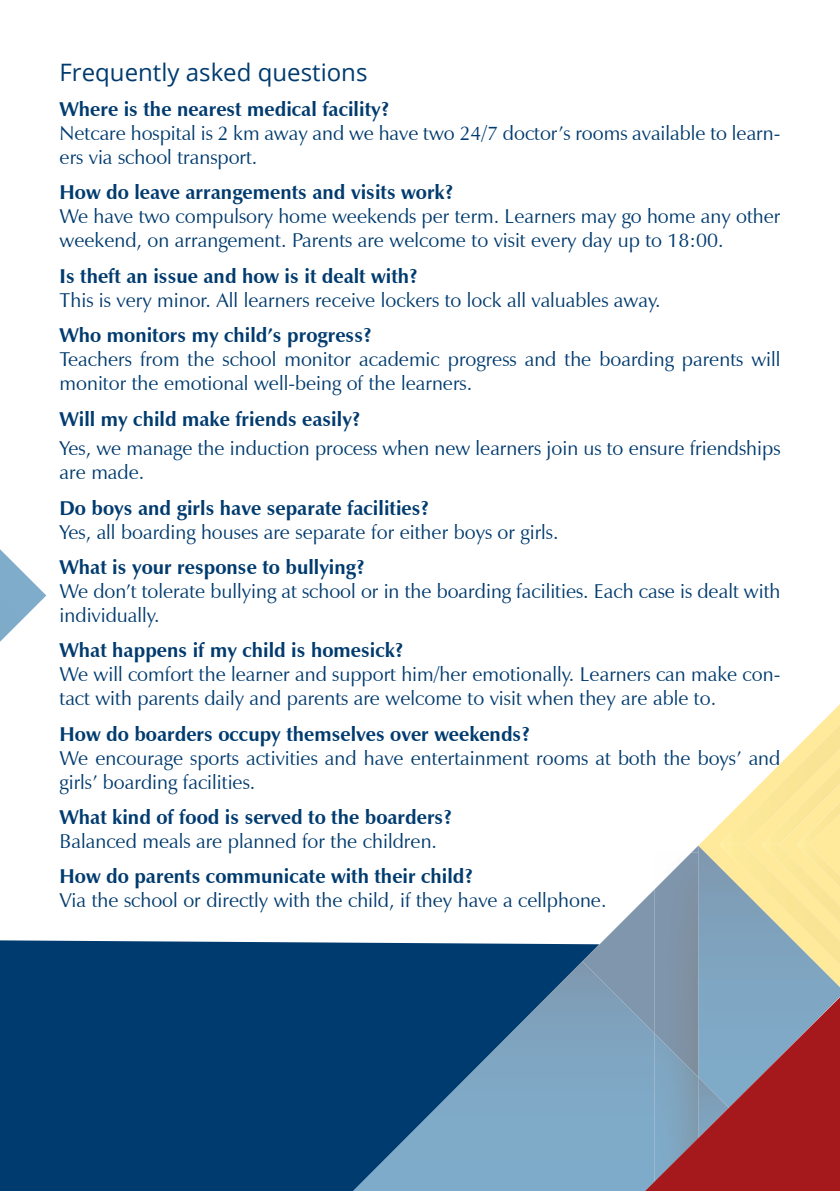
<style>
.page{position:relative;width:840px;height:1191px;background:#fff}
.page>*{position:absolute;margin:0;border:0;box-sizing:border-box;transform-origin:0 0}
.t1{font:24px "Open Sans";color:#003b6f}
.t2{font:20px/24px "Zapf Humanist 601 BT";color:#003b6f}
.t3{font:700 20px "Zapf Humanist 601 BT";color:#003b6f}
</style>
<div class="page">
<svg style="left:820px;top:705px;width:19px;height:19px"></svg>
<svg style="left:0;top:549px;width:46px;height:93px"></svg>
<svg style="left:599px;top:724px;width:240px;height:467px"></svg>
<svg style="left:0;top:940px;width:599px;height:251px;background:#1c5281"></svg>
<p class="t1" style="left:60px;top:56px;width:309px">Frequently asked questions</p>
<p class="t3" style="left:60px;top:97px;width:331px">Where is the nearest medical facility?</p>
<p class="t2" style="left:60px;top:121px;width:722px">Netcare hospital is 2 km away and we have two 24/7 doctor’s rooms available to learn&shy;ers via school transport.</p>
<p class="t3" style="left:60px;top:180px;width:395px">How do leave arrangements and visits work?</p>
<p class="t2" style="left:60px;top:205px;width:722px">We have two compulsory home weekends per term. Learners may go home any other weekend, on arrangement. Parents are welcome to visit every day up to 18:00.</p>
<p class="t3" style="left:60px;top:264px;width:360px">Is theft an issue and how is it dealt with?</p>
<p class="t2" style="left:60px;top:288px;width:602px">This is very minor. All learners receive lockers to lock all valuables away.</p>
<p class="t3" style="left:60px;top:323px;width:314px">Who monitors my child’s progress?</p>
<p class="t2" style="left:60px;top:347px;width:722px">Teachers from the school monitor academic progress and the boarding parents will monitor the emotional well-being of the learners.</p>
<p class="t3" style="left:60px;top:406px;width:302px">Will my child make friends easily?</p>
<p class="t2" style="left:60px;top:436px;width:722px">Yes, we manage the induction process when new learners join us to ensure friendships are made.</p>
<p class="t3" style="left:60px;top:495px;width:371px">Do boys and girls have separate facilities?</p>
<p class="t2" style="left:60px;top:520px;width:500px">Yes, all boarding houses are separate for either boys or girls.</p>
<p class="t3" style="left:60px;top:555px;width:307px">What is your response to bullying?</p>
<p class="t2" style="left:60px;top:579px;width:722px">We don’t tolerate bullying at school or in the boarding facilities. Each case is dealt with individually.</p>
<p class="t3" style="left:60px;top:638px;width:345px">What happens if my child is homesick?</p>
<p class="t2" style="left:60px;top:662px;width:722px">We will comfort the learner and support him/her emotionally. Learners can make con&shy;tact with parents daily and parents are welcome to visit when they are able to.</p>
<p class="t3" style="left:60px;top:721px;width:472px">How do boarders occupy themselves over weekends?</p>
<p class="t2" style="left:60px;top:746px;width:722px">We encourage sports activities and have entertainment rooms at both the boys’ and girls’ boarding facilities.</p>
<p class="t3" style="left:60px;top:805px;width:394px">What kind of food is served to the boarders?</p>
<p class="t2" style="left:60px;top:829px;width:379px">Balanced meals are planned for the children.</p>
<p class="t3" style="left:60px;top:864px;width:415px">How do parents communicate with their child?</p>
<p class="t2" style="left:60px;top:888px;width:548px">Via the school or directly with the child, if they have a cellphone.</p>
</div>
